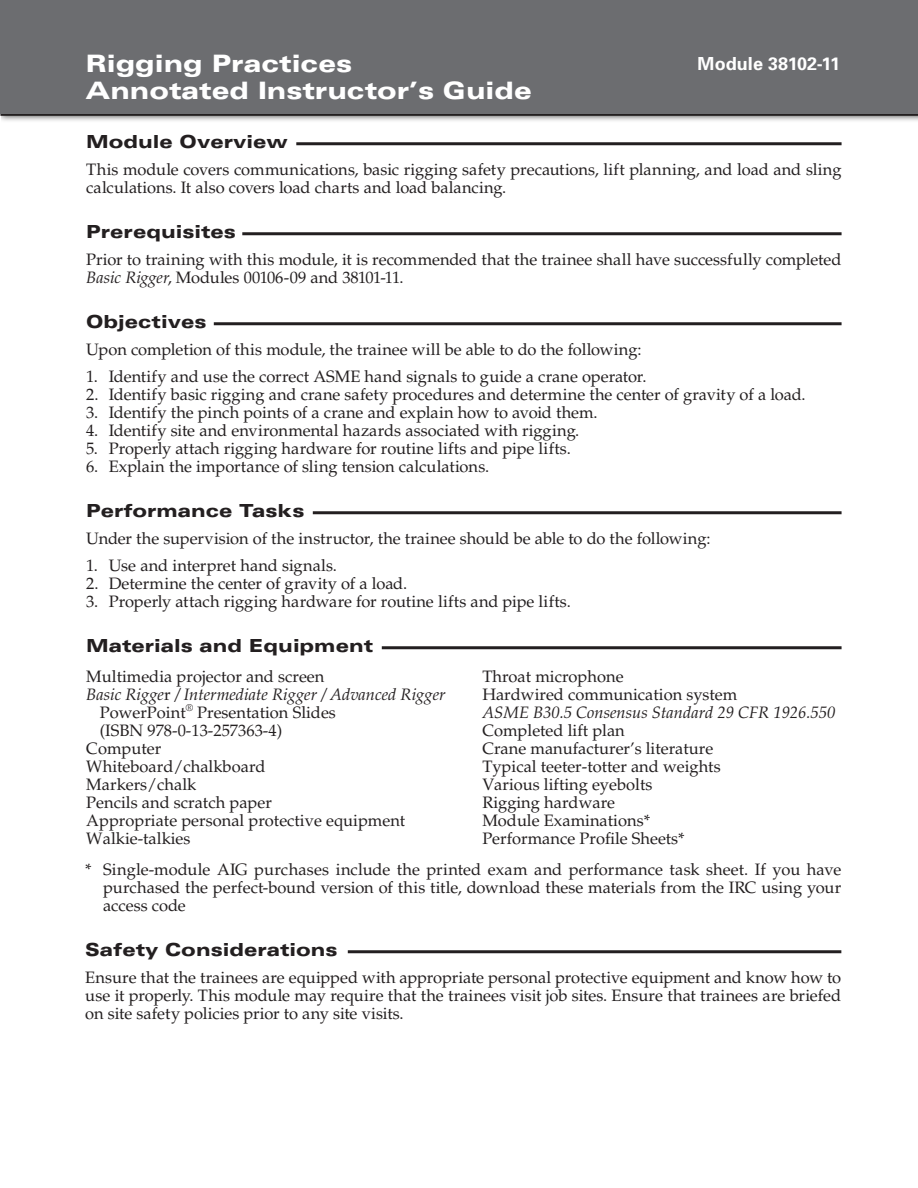
<style>
.page{position:relative;width:918px;height:1188px;background:#fff}
.page>*{position:absolute;margin:0;border:0;box-sizing:border-box;transform-origin:0 0}
.t1{font:900 expanded 24px/27px "Univers";color:#fff}
.t2{font:900 expanded 18px "Univers";color:#231f20}
.t3{font:700 18px "Univers";letter-spacing:.005em;color:#fff}
.t4{font:16.5px/18px "Palatino LT Std";color:#231f20}
.t5{font:italic 16.5px "Palatino LT Std";color:#231f20}
.s1{font-style:italic}
.s2{font-style:normal}
</style>
<div class="page">
<hr style="left:0;top:113px;width:918px;height:3px;background:#231f20">
<div style="left:0;top:0;width:918px;height:113px;background:#6c6d70"></div>
<hr style="left:296px;top:142px;width:546px;height:3px;background:#231f20">
<hr style="left:242px;top:232px;width:600px;height:3px;background:#231f20">
<hr style="left:214px;top:322px;width:628px;height:3px;background:#231f20">
<hr style="left:313px;top:511px;width:529px;height:3px;background:#231f20">
<hr style="left:382px;top:646px;width:460px;height:3px;background:#231f20">
<hr style="left:348px;top:950px;width:493px;height:3px;background:#231f20">
<h1 class="t1" style="left:86px;top:50px;width:448px">Rigging Practices<br>Annotated Instructor’s Guide</h1>
<p class="t2" style="left:86px;top:131px;width:203px">Module Overview</p>
<p class="t4" style="left:86px;top:161px;width:757px">This module covers communications, basic rigging safety precautions, lift planning, and load and sling calculations. It also covers load charts and load balancing.</p>
<p class="t2" style="left:86px;top:221px;width:151px">Prerequisites</p>
<p class="t4" style="left:86px;top:251px;width:757px">Prior to training with this module, it is recommended that the trainee shall have successfully completed<br><span class="s1">Basic Rigger</span>, Modules 00106-09 and 38101-11.</p>
<p class="t2" style="left:86px;top:311px;width:122px">Objectives</p>
<p class="t4" style="left:86px;top:341px;width:557px">Upon completion of this module, the trainee will be able to do the following:</p>
<p class="t4" style="left:86px;top:368px;width:562px">1. Identify and use the correct ASME hand signals to guide a crane operator.</p>
<p class="t4" style="left:86px;top:386px;width:721px">2. Identify basic rigging and crane safety procedures and determine the center of gravity of a load.</p>
<p class="t4" style="left:86px;top:404px;width:513px">3. Identify the pinch points of a crane and explain how to avoid them.</p>
<p class="t4" style="left:86px;top:422px;width:495px">4. Identify site and environmental hazards associated with rigging.</p>
<p class="t4" style="left:86px;top:440px;width:486px">5. Properly attach rigging hardware for routine lifts and pipe lifts.</p>
<p class="t4" style="left:86px;top:458px;width:404px">6. Explain the importance of sling tension calculations.</p>
<p class="t2" style="left:86px;top:500px;width:220px">Performance Tasks</p>
<p class="t4" style="left:86px;top:530px;width:626px">Under the supervision of the instructor, the trainee should be able to do the following:</p>
<p class="t4" style="left:86px;top:557px;width:252px">1. Use and interpret hand signals.</p>
<p class="t4" style="left:86px;top:575px;width:322px">2. Determine the center of gravity of a load.</p>
<p class="t4" style="left:86px;top:593px;width:486px">3. Properly attach rigging hardware for routine lifts and pipe lifts.</p>
<p class="t2" style="left:86px;top:635px;width:288px">Materials and Equipment</p>
<p class="t3" style="left:698px;top:53px;width:144px">Module 38102-11</p>
<p class="t4" style="left:86px;top:667px;width:240px">Multimedia projector and screen</p>
<p class="t5" style="left:86px;top:685px;width:361px">Basic Rigge<span class="s2">r</span> / Intermediate Rigger / Advanced Rigger</p>
<p class="t4" style="left:100px;top:703px;width:238px">PowerPoint<sup>®</sup> Presentation Slides</p>
<p class="t4" style="left:100px;top:721px;width:184px">(ISBN 978-0-13-257363-4)</p>
<p class="t4" style="left:86px;top:739px;width:76px">Computer</p>
<p class="t4" style="left:86px;top:757px;width:181px">Whiteboard/chalkboard</p>
<p class="t4" style="left:86px;top:775px;width:112px">Markers/chalk</p>
<p class="t4" style="left:86px;top:793px;width:187px">Pencils and scratch paper</p>
<p class="t4" style="left:86px;top:811px;width:321px">Appropriate personal protective equipment</p>
<p class="t4" style="left:86px;top:829px;width:106px">Walkie-talkies</p>
<p class="t4" style="left:482px;top:667px;width:257px">Throat microphone<br>Hardwired communication system</p>
<p class="t5" style="left:482px;top:703px;width:354px">ASME B30.5 Consensus Standard 29 CFR 1926.550</p>
<p class="t4" style="left:482px;top:722px;width:240px">Completed lift plan<br>Crane manufacturer’s literature<br>Typical teeter-totter and weights<br>Various lifting eyebolts<br>Rigging hardware<br>Module Examinations*<br>Performance Profile Sheets*</p>
<p class="t4" style="left:103px;top:861px;width:740px;text-align:justify;text-indent:-18px">* Single-module AIG purchases include the printed exam and performance task sheet. If you have purchased the perfect-bound version of this title, download these materials from the IRC using your access code</p>
<p class="t2" style="left:85px;top:939px;width:254px">Safety Considerations</p>
<p class="t4" style="left:85px;top:969px;width:757px;text-align:justify">Ensure that the trainees are equipped with appropriate personal protective equipment and know how to use it properly. This module may require that the trainees visit job sites. Ensure that trainees are briefed on site safety policies prior to any site visits.</p>
</div>
